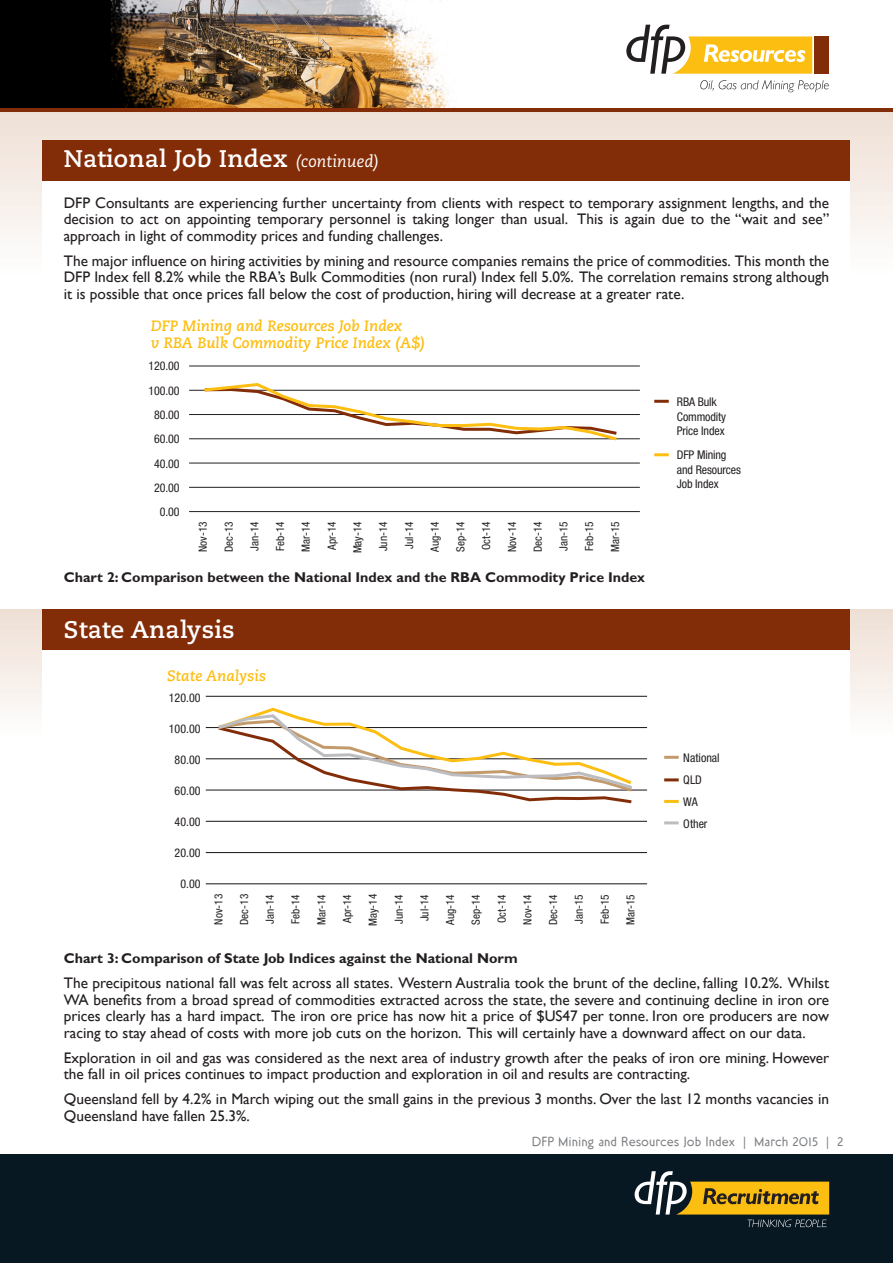
<style>
.page{position:relative;width:893px;height:1263px;background:#fff}
.page>*{position:absolute;margin:0;border:0;box-sizing:border-box;transform-origin:0 0}
.Article_heading{font:700 24px "Caecilia LT Std";letter-spacing:.01em;color:#fff}
.Body_text{font:15.3px/16.5px "Gill Sans";color:#231f20;text-align:justify}
.t1{font:italic 700 15px/16.5px "Caecilia LT Std";color:#fdbe12}
.Body_text-2{font:700 14.25px "Gill Sans";color:#231f20}
.Graph_name_title{font:700 14.25px "Gill Sans";color:#231f20}
.t2{font:13.5px "Gottomat";color:#7c7e81}
.t3{font:condensed 12px/24.3px "Helvetica Neue LT Std";letter-spacing:-.01em;color:#231f20}
.t4{font:condensed 11.25px "Helvetica Neue LT Std";color:#231f20}
.s1{font-weight:400;font-style:italic;font-size:16.5px}
</style>
<div class="page">
<div style="left:0;top:1154px;width:893px;height:109px;background:#071822"></div>
<svg style="left:635px;top:1171px;width:194px;height:56px"></svg>
<div style="left:0;top:609px;width:893px;height:264px;background:linear-gradient(to bottom,#f1e5dc,#fff)"></div>
<div style="left:43px;top:600px;width:807px;height:315px;background:#fff"></div>
<div style="left:43px;top:609px;width:807px;height:41px;background:#832d08"></div>
<div style="left:0;top:109px;width:893px;height:344px;background:linear-gradient(to bottom,#f1e5dd,#fff)"></div>
<div style="left:43px;top:150px;width:807px;height:315px;background:#fff"></div>
<div style="left:43px;top:140px;width:807px;height:41px;background:#832d08"></div>
<svg style="left:0;top:107px;width:893px;height:5px;fill:#832d08"></svg>
<img style="left:0;top:0;width:816px;height:107px">
<div style="left:814px;top:36px;width:15px;height:38px;background:#832d08"></div>
<svg style="left:700px;top:80px;width:129px;height:12px"></svg>
<svg style="left:626px;top:25px;width:186px;height:49px"></svg>
<hr style="left:189px;top:414px;width:451px;height:1px;background:#231f20">
<hr style="left:189px;top:390px;width:451px;height:1px;background:#231f20">
<hr style="left:189px;top:366px;width:451px;height:1px;background:#231f20">
<hr style="left:189px;top:438px;width:451px;height:1px;background:#231f20">
<hr style="left:189px;top:463px;width:451px;height:1px;background:#231f20">
<hr style="left:189px;top:487px;width:451px;height:1px;background:#231f20">
<hr style="left:189px;top:511px;width:451px;height:1px;background:#231f20">
<svg style="left:201px;top:383px;width:419px;height:58px"></svg>
<hr style="left:654px;top:400px;width:15px;height:3px;background:#832d08">
<hr style="left:654px;top:453px;width:15px;height:3px;background:#fdbe12">
<hr style="left:664px;top:756px;width:15px;height:3px;background:#c39a6b">
<hr style="left:664px;top:778px;width:15px;height:3px;background:#832d08">
<hr style="left:664px;top:800px;width:15px;height:3px;background:#fdbe12">
<hr style="left:664px;top:821px;width:15px;height:3px;background:#bcbdc0">
<hr style="left:206px;top:696px;width:441px;height:1px;background:#231f20">
<hr style="left:206px;top:727px;width:441px;height:1px;background:#231f20">
<hr style="left:206px;top:758px;width:441px;height:1px;background:#231f20">
<hr style="left:206px;top:789px;width:441px;height:1px;background:#231f20">
<hr style="left:206px;top:821px;width:441px;height:1px;background:#231f20">
<hr style="left:206px;top:852px;width:441px;height:1px;background:#231f20">
<hr style="left:206px;top:883px;width:441px;height:1px;background:#231f20">
<svg style="left:215px;top:707px;width:420px;height:97px"></svg>
<p class="Article_heading" style="left:64px;top:145px;width:317px">National Job Index <span class="s1">(continued)</span></p>
<p class="Body_text" style="left:64px;top:195px;width:767px">DFP Consultants are experiencing further uncertainty from clients with respect to temporary assignment lengths, and the decision to act on appointing temporary personnel is taking longer than usual. This is again due to the “wait and see” approach in light of commodity prices and funding challenges.</p>
<p class="Body_text" style="left:64px;top:253px;width:767px">The major influence on hiring activities by mining and resource companies remains the price of commodities. This month the DFP Index fell 8.2% while the RBA’s Bulk Commodities (non rural) Index fell 5.0%. The correlation remains strong although it is possible that once prices fall below the cost of production, hiring will decrease at a greater rate.</p>
<p class="t1" style="left:151px;top:318px;width:276px">DFP Mining and Resources Job Index<br>v RBA Bulk Commodity Price Index (A$)</p>
<p class="t3" style="left:149px;top:354px;width:33px;text-align:right">120.00<br>100.00<br>80.00<br>60.00<br>40.00<br>20.00<br>0.00</p>
<p class="t4" style="left:196px;top:552px;width:32px;rotate:-90deg">Nov-13</p>
<p class="t4" style="left:222px;top:552px;width:32px;rotate:-90deg">Dec-13</p>
<p class="t4" style="left:248px;top:551px;width:31px;rotate:-90deg">Jan-14</p>
<p class="t4" style="left:274px;top:551px;width:31px;rotate:-90deg">Feb-14</p>
<p class="t4" style="left:299px;top:552px;width:32px;rotate:-90deg">Mar-14</p>
<p class="t4" style="left:325px;top:550px;width:30px;rotate:-90deg">Apr-14</p>
<p class="t4" style="left:351px;top:553px;width:34px;rotate:-90deg">May-14</p>
<p class="t4" style="left:377px;top:551px;width:31px;rotate:-90deg">Jun-14</p>
<p class="t4" style="left:609px;top:552px;width:32px;rotate:-90deg">Mar-15</p>
<p class="t4" style="left:402px;top:549px;width:29px;rotate:-90deg">Jul-14</p>
<p class="t4" style="left:428px;top:552px;width:32px;rotate:-90deg">Aug-14</p>
<p class="t4" style="left:454px;top:552px;width:32px;rotate:-90deg">Sep-14</p>
<p class="t4" style="left:480px;top:550px;width:30px;rotate:-90deg">Oct-14</p>
<p class="t4" style="left:505px;top:552px;width:32px;rotate:-90deg">Nov-14</p>
<p class="t4" style="left:531px;top:552px;width:32px;rotate:-90deg">Dec-14</p>
<p class="t4" style="left:557px;top:551px;width:31px;rotate:-90deg">Jan-15</p>
<p class="t4" style="left:583px;top:551px;width:31px;rotate:-90deg">Feb-15</p>
<p class="Body_text-2" style="left:64px;top:568px;width:583px">Chart 2: Comparison between the National Index and the RBA Commodity Price Index</p>
<p class="Article_heading" style="left:64px;top:615px;width:172px">State Analysis</p>
<p class="t1" style="left:167px;top:668px;width:100px">State Analysis</p>
<p class="t3" style="left:169px;top:686px;width:33px">120.00</p>
<p class="t3" style="left:169px;top:716px;width:33px">100.00</p>
<p class="t3" style="left:175px;top:747px;width:27px">80.00</p>
<p class="t3" style="left:175px;top:778px;width:27px">60.00</p>
<p class="t3" style="left:175px;top:809px;width:27px">40.00</p>
<p class="t3" style="left:175px;top:840px;width:27px">20.00</p>
<p class="t3" style="left:180px;top:871px;width:22px">0.00</p>
<p class="t4" style="left:212px;top:925px;width:32px;rotate:-90deg">Nov-13</p>
<p class="t4" style="left:238px;top:925px;width:32px;rotate:-90deg">Dec-13</p>
<p class="t4" style="left:263px;top:924px;width:31px;rotate:-90deg">Jan-14</p>
<p class="t4" style="left:289px;top:924px;width:31px;rotate:-90deg">Feb-14</p>
<p class="t4" style="left:315px;top:925px;width:32px;rotate:-90deg">Mar-14</p>
<p class="t4" style="left:341px;top:923px;width:30px;rotate:-90deg">Apr-14</p>
<p class="t4" style="left:366px;top:926px;width:34px;rotate:-90deg">May-14</p>
<p class="t4" style="left:392px;top:924px;width:31px;rotate:-90deg">Jun-14</p>
<p class="t4" style="left:624px;top:925px;width:32px;rotate:-90deg">Mar-15</p>
<p class="t4" style="left:418px;top:921px;width:29px;rotate:-90deg">Jul-14</p>
<p class="t4" style="left:444px;top:925px;width:32px;rotate:-90deg">Aug-14</p>
<p class="t4" style="left:469px;top:925px;width:32px;rotate:-90deg">Sep-14</p>
<p class="t4" style="left:495px;top:923px;width:30px;rotate:-90deg">Oct-14</p>
<p class="t4" style="left:521px;top:925px;width:32px;rotate:-90deg">Nov-14</p>
<p class="t4" style="left:547px;top:925px;width:32px;rotate:-90deg">Dec-14</p>
<p class="t4" style="left:572px;top:924px;width:31px;rotate:-90deg">Jan-15</p>
<p class="t4" style="left:598px;top:924px;width:31px;rotate:-90deg">Feb-15</p>
<p class="t3" style="left:677px;top:395px;width:51px;line-height:14.4px">RBA Bulk<br>Commodity<br>Price Index</p>
<p class="t3" style="left:677px;top:448px;width:66px;line-height:14.4px">DFP Mining and Resources<br>Job Index</p>
<p class="t3" style="left:683px;top:747px;width:38px;line-height:21.9px">National<br>QLD<br>WA<br>Other</p>
<p class="Graph_name_title" style="left:64px;top:950px;width:455px">Chart 3: Comparison of State Job Indices against the National Norm</p>
<p class="Body_text" style="left:64px;top:975px;width:767px">The precipitous national fall was felt across all states. Western Australia took the brunt of the decline, falling 10.2%. Whilst WA benefits from a broad spread of commodities extracted across the state, the severe and continuing decline in iron ore prices clearly has a hard impact. The iron ore price has now hit a price of $US47 per tonne. Iron ore producers are now racing to stay ahead of costs with more job cuts on the horizon. This will certainly have a downward affect on our data.</p>
<p class="Body_text" style="left:64px;top:1050px;width:767px">Exploration in oil and gas was considered as the next area of industry growth after the peaks of iron ore mining. However the fall in oil prices continues to impact production and exploration in oil and results are contracting.</p>
<p class="Body_text" style="left:64px;top:1091px;width:767px">Queensland fell by 4.2% in March wiping out the small gains in the previous 3 months. Over the last 12 months vacancies in<br>Queensland have fallen 25.3%.</p>
<p class="t2" style="left:532px;top:1134px;width:313px">DFP Mining and Resources Job Index | March 2015 | 2</p>
</div>
